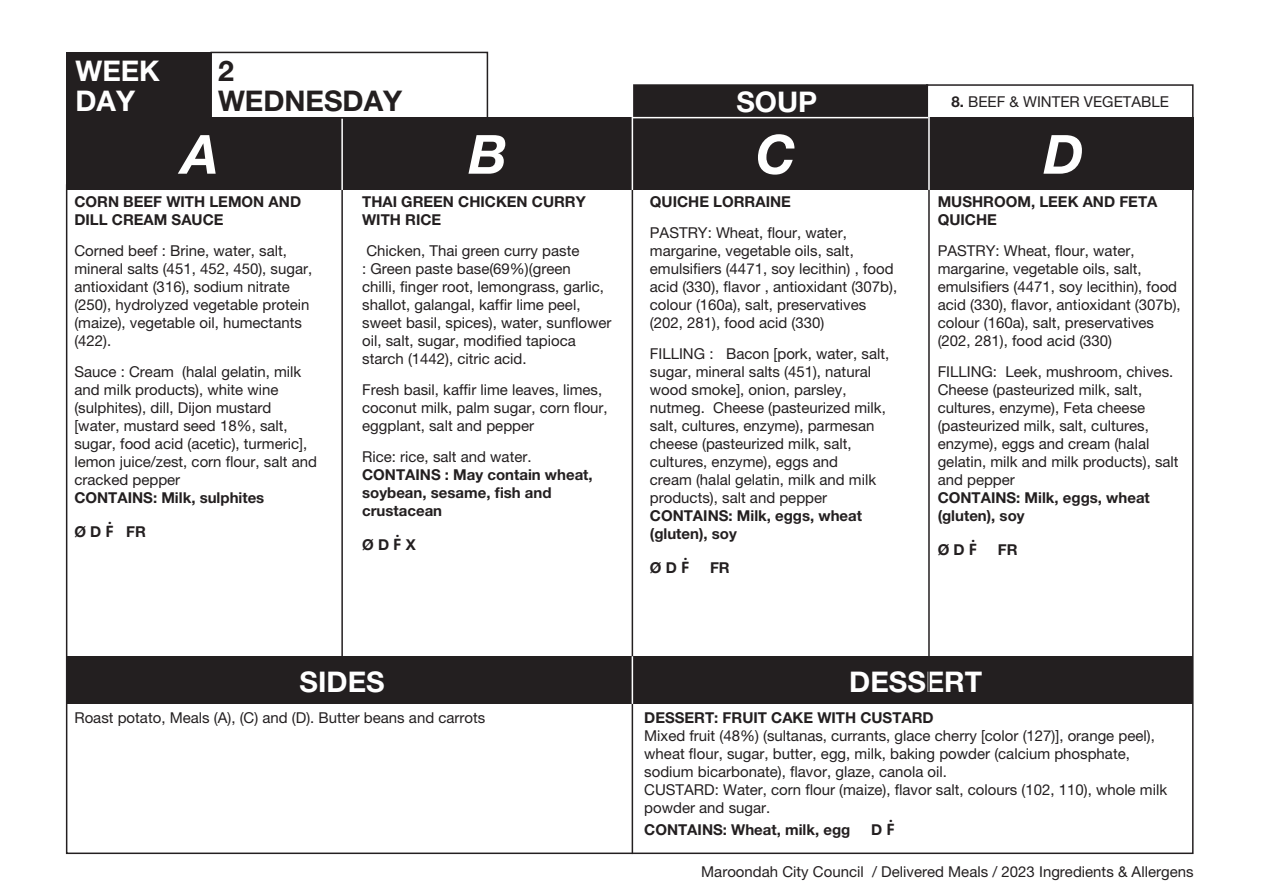
<style>
.page{position:relative;width:1263px;height:893px;background:#fff}
.page>*{position:absolute;margin:0;border:0;box-sizing:border-box;transform-origin:0 0}
.t1{font:italic 700 54px "Helvetica Neue";color:#fff}
.t2{font:700 28.5px "Helvetica Neue";color:#fff}
.t3{font:700 28.5px "Helvetica Neue";color:#231f20}
.t4{font:15px/18px "Helvetica Neue";color:#231f20}
.t5{font:700 15px/18px "Helvetica Neue";color:#231f20}
.s1{font-weight:700}
.s2{font-family:"Calibri";font-size:18px}
</style>
<div class="page">
<div style="left:210px;top:52px;width:278px;height:72px;border:2px solid #231f20"></div>
<div style="left:66px;top:656px;width:1127px;height:48px;background:#231f20"></div>
<div style="left:633px;top:85px;width:294px;height:99px;background:#231f20"></div>
<div style="left:632px;top:84px;width:296px;height:101px;border:2px solid #231f20"></div>
<div style="left:66px;top:118px;width:1127px;height:72px;background:#231f20"></div>
<div style="left:926px;top:84px;width:267px;height:101px;border:2px solid #231f20"></div>
<div style="left:66px;top:52px;width:144px;height:72px;background:#231f20"></div>
<hr style="left:341px;top:119px;width:2px;height:544px;background:#231f20">
<hr style="left:341px;top:119px;width:2px;height:71px;background:#fff">
<hr style="left:632px;top:118px;width:1px;height:736px;background:#231f20">
<hr style="left:632px;top:656px;width:1px;height:48px;background:#fff">
<hr style="left:632px;top:83px;width:1px;height:107px;background:#fff">
<hr style="left:928px;top:185px;width:2px;height:507px;background:#231f20">
<hr style="left:928px;top:86px;width:2px;height:104px;background:#fff">
<hr style="left:632px;top:117px;width:296px;height:1px;background:#fff">
<h2 class="t2" style="left:75px;top:53px;width:86px">WEEK</h2>
<h2 class="t3" style="left:218px;top:53px;width:17px">2</h2>
<h2 class="t2" style="left:75px;top:83px;width:61px">DAY</h2>
<h2 class="t3" style="left:218px;top:83px;width:186px">WEDNESDAY</h2>
<h2 class="t2" style="left:736px;top:85px;width:82px">SOUP</h2>
<p class="t4" style="left:951px;top:93px;width:219px"><span class="s1">8.</span> BEEF &amp; WINTER VEGETABLE</p>
<h1 class="t1" style="left:182px;top:121px;width:38px">A</h1>
<h1 class="t1" style="left:469px;top:121px;width:40px">B</h1>
<h1 class="t1" style="left:756px;top:121px;width:42px">C</h1>
<h1 class="t1" style="left:1044px;top:121px;width:42px">D</h1>
<p class="t5" style="left:74px;top:193px;width:228px">CORN BEEF WITH LEMON AND<br>DILL CREAM SAUCE</p>
<p class="t4" style="left:74px;top:242px;width:239px">Corned beef : Brine, water, salt, mineral salts (451, 452, 450), sugar, antioxidant (316), sodium nitrate (250), hydrolyzed vegetable protein (maize), vegetable oil, humectants (422).</p>
<p class="t4" style="left:74px;top:362px;width:244px">Sauce : Cream (halal gelatin, milk and milk products), white wine (sulphites), dill, Dijon mustard [water, mustard seed 18%, salt, sugar, food acid (acetic), turmeric], lemon juice/zest, corn flour, salt and cracked pepper</p>
<p class="t5" style="left:74px;top:488px;width:191px">CONTAINS: Milk, sulphites</p>
<p class="t5" style="left:74px;top:523px;width:73px">Ø D <span class="s2">Ḟ</span> FR</p>
<p class="t5" style="left:362px;top:193px;width:225px">THAI GREEN CHICKEN CURRY<br>WITH RICE</p>
<p class="t4" style="left:362px;top:242px;width:251px">Chicken, Thai green curry paste<br>: Green paste base(69%)(green<br>chilli, finger root, lemongrass, garlic, shallot, galangal, kaffir lime peel, sweet basil, spices), water, sunflower oil, salt, sugar, modified tapioca starch (1442), citric acid.</p>
<p class="t4" style="left:362px;top:380px;width:247px">Fresh basil, kaffir lime leaves, limes, coconut milk, palm sugar, corn flour, eggplant, salt and pepper</p>
<p class="t4" style="left:362px;top:447px;width:171px">Rice: rice, salt and water.</p>
<p class="t5" style="left:362px;top:465px;width:232px">CONTAINS : May contain wheat, soybean, sesame, fish and crustacean</p>
<p class="t5" style="left:362px;top:535px;width:55px">Ø D <span class="s2">Ḟ</span> X</p>
<p class="t5" style="left:650px;top:193px;width:143px">QUICHE LORRAINE</p>
<p class="t4" style="left:650px;top:223px;width:249px">PASTRY: Wheat, flour, water, margarine, vegetable oils, salt, emulsifiers (4471, soy lecithin) , food acid (330), flavor , antioxidant (307b), colour (160a), salt, preservatives (202, 281), food acid (330)</p>
<p class="t4" style="left:650px;top:344px;width:241px">FILLING : Bacon [pork, water, salt, sugar, mineral salts (451), natural wood smoke], onion, parsley, nutmeg. Cheese (pasteurized milk, salt, cultures, enzyme), parmesan cheese (pasteurized milk, salt, cultures, enzyme), eggs and<br>cream (halal gelatin, milk and milk products), salt and pepper</p>
<p class="t5" style="left:650px;top:506px;width:214px">CONTAINS: Milk, eggs, wheat (gluten), soy</p>
<p class="t5" style="left:650px;top:558px;width:81px">Ø D <span class="s2">Ḟ</span> FR</p>
<p class="t5" style="left:938px;top:193px;width:221px">MUSHROOM, LEEK AND FETA<br>QUICHE</p>
<p class="t4" style="left:938px;top:242px;width:245px">PASTRY: Wheat, flour, water, margarine, vegetable oils, salt, emulsifiers (4471, soy lecithin), food acid (330), flavor, antioxidant (307b), colour (160a), salt, preservatives (202, 281), food acid (330)</p>
<p class="t4" style="left:938px;top:362px;width:242px">FILLING: Leek, mushroom, chives.<br>Cheese (pasteurized milk, salt, cultures, enzyme), Feta cheese (pasteurized milk, salt, cultures, enzyme), eggs and cream (halal gelatin, milk and milk products), salt and pepper</p>
<p class="t5" style="left:938px;top:488px;width:214px">CONTAINS: Milk, eggs, wheat (gluten), soy</p>
<p class="t5" style="left:938px;top:540px;width:41px">Ø D <span class="s2">Ḟ</span></p>
<p class="t5" style="left:998px;top:541px;width:21px">FR</p>
<h2 class="t2" style="left:300px;top:664px;width:86px">SIDES</h2>
<h2 class="t2" style="left:849px;top:664px;width:135px">DESSERT</h2>
<p class="t4" style="left:74px;top:709px;width:412px">Roast potato, Meals (A), (C) and (D). Butter beans and carrots</p>
<p class="t5" style="left:644px;top:709px;width:291px">DESSERT: FRUIT CAKE WITH CUSTARD</p>
<p class="t4" style="left:644px;top:727px;width:524px">Mixed fruit (48%) (sultanas, currants, glace cherry [color (127)], orange peel), wheat flour, sugar, butter, egg, milk, baking powder (calcium phosphate, sodium bicarbonate), flavor, glaze, canola oil.<br>CUSTARD: Water, corn flour (maize), flavor salt, colours (102, 110), whole milk powder and sugar.</p>
<p class="t5" style="left:644px;top:820px;width:208px">CONTAINS: Wheat, milk, egg</p>
<p class="t5" style="left:871px;top:820px;width:25px">D <span class="s2">Ḟ</span></p>
<p class="t4" style="left:701px;top:862px;width:494px">Maroondah City Council / Delivered Meals / 2023 Ingredients &amp; Allergens</p>
</div>
